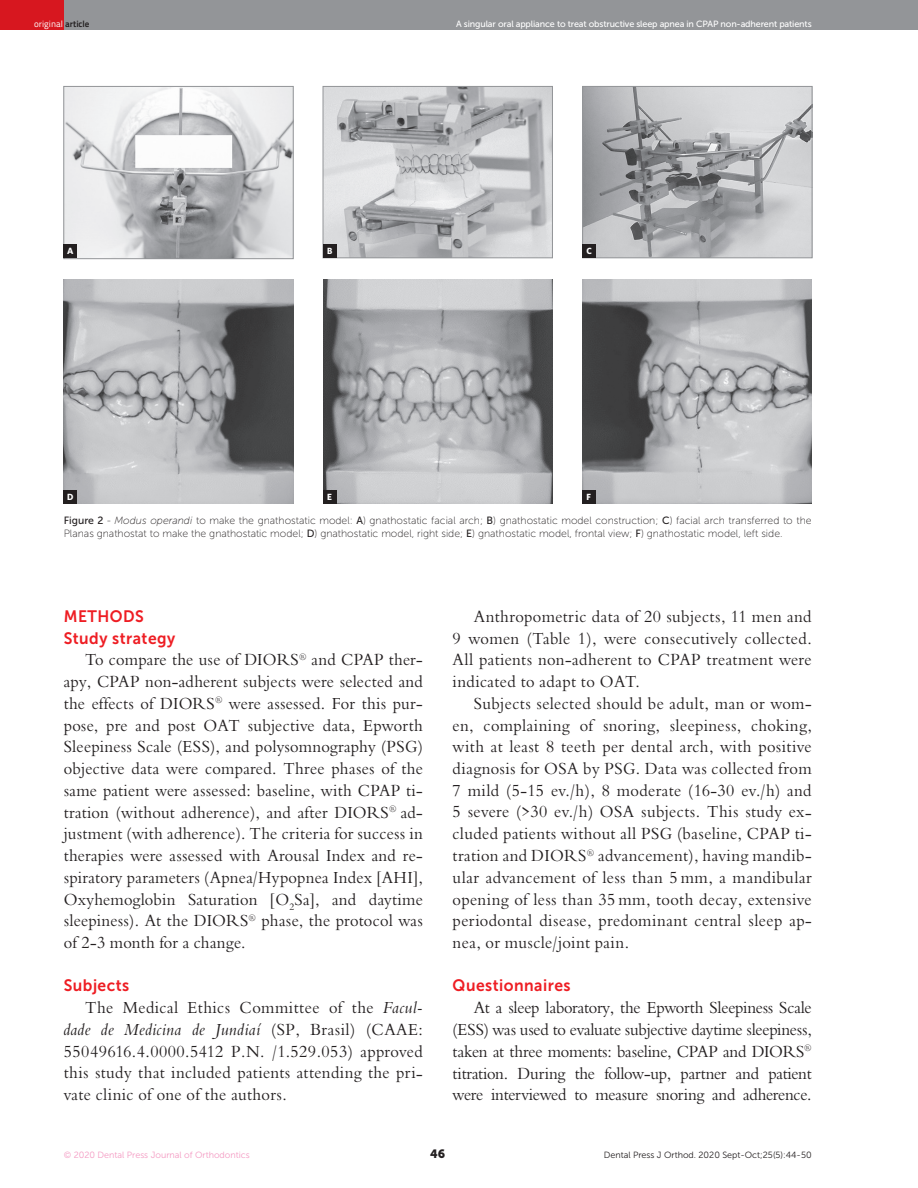
<style>
.page{position:relative;width:918px;height:1188px;background:#fff}
.page>*{position:absolute;margin:0;border:0;box-sizing:border-box;transform-origin:0 0}
.t1{font:16.5px/21.8px "Bergamo Std";letter-spacing:.02em;color:#231f20;text-align:justify;scale:.95 1}
.t2{font:16.5px/21.8px "Museo Sans 700";letter-spacing:.03em;color:#ee1d23;scale:.95 1}
.t3{font:12px "Museo Sans 900";color:#231f20}
.t4{font:10.5px/12.6px "Museo Sans 100";color:#231f20}
.t5{font:9px "Museo Sans 500";letter-spacing:-.015em;color:#fff}
.t6{font:9px "Museo Sans 300";color:#231f20}
.t7{font:9px "Museo Sans 300";color:#f499c2}
.t8{font:9px "Titillium Text 22 L";color:#fff}
.t9{font:700 9px "Whitney";color:#fff}
.s1{font-weight:700;color:#231f20}
.s2{font-family:"Museo Sans 500"}
.s3{font-style:italic}
</style>
<div class="page">
<div style="left:0;top:0;width:918px;height:30px;background:#939598"></div>
<div style="left:0;top:0;width:64px;height:30px;background:#d7171f"></div>
<img style="left:65px;top:88px;width:227px;height:169px">
<div style="left:63px;top:86px;width:231px;height:173px;border:1px solid #939598"></div>
<img style="left:325px;top:88px;width:226px;height:168px">
<div style="left:323px;top:86px;width:230px;height:172px;border:1px solid #939598"></div>
<img style="left:584px;top:88px;width:226px;height:168px">
<div style="left:582px;top:86px;width:230px;height:172px;border:1px solid #939598"></div>
<img style="left:64px;top:280px;width:229px;height:224px">
<img style="left:323px;top:280px;width:229px;height:224px">
<img style="left:582px;top:280px;width:230px;height:224px">
<div style="left:64px;top:245px;width:13px;height:13px;background:#231f20"></div>
<div style="left:64px;top:491px;width:13px;height:13px;background:#231f20"></div>
<div style="left:323px;top:245px;width:13px;height:13px;background:#231f20"></div>
<div style="left:583px;top:245px;width:13px;height:13px;background:#231f20"></div>
<div style="left:323px;top:491px;width:13px;height:13px;background:#231f20"></div>
<div style="left:582px;top:491px;width:14px;height:13px;background:#231f20"></div>
<p class="t8" style="left:34px;top:17px;width:57px">original <span class="s1">article</span></p>
<p class="t5" style="left:456px;top:19px;width:357px">A singular oral appliance to treat obstructive sleep apnea in CPAP non-adherent patients</p>
<p class="t9" style="left:67px;top:246px;width:8px">A</p>
<p class="t9" style="left:67px;top:492px;width:8px">D</p>
<p class="t9" style="left:327px;top:246px;width:7px">B</p>
<p class="t9" style="left:587px;top:246px;width:7px">C</p>
<p class="t9" style="left:327px;top:492px;width:6px">E</p>
<p class="t9" style="left:587px;top:492px;width:6px">F</p>
<p class="t4" style="left:64px;top:515px;width:749px"><span class="s2">Figure 2</span> - <span class="s3">Modus operandi</span> to make the gnathostatic model: <span class="s2">A</span>) gnathostatic facial arch; <span class="s2">B</span>) gnathostatic model construction; <span class="s2">C</span>) facial arch transferred to the<br>Planas gnathostat to make the gnathostatic model; <span class="s2">D</span>) gnathostatic model, right side; <span class="s2">E</span>) gnathostatic model, frontal view; <span class="s2">F</span>) gnathostatic model, left side.</p>
<p class="t2" style="left:64px;top:605px;width:119px">METHODS<br>Study strategy</p>
<p class="t1" style="left:64px;top:649px;width:380px;text-indent:21px">To compare the use of DIORS<sup>®</sup> and CPAP ther&shy;apy, CPAP non-adherent subjects were selected and the effects of DIORS<sup>®</sup> were assessed. For this pur&shy;pose, pre and post OAT subjective data, Epworth Sleepiness Scale (ESS), and polysomnography (PSG) objective data were compared. Three phases of the same patient were assessed: baseline, with CPAP ti&shy;tration (without adherence), and after DIORS<sup>®</sup> ad&shy;justment (with adherence). The criteria for success in therapies were assessed with Arousal Index and re&shy;spiratory parameters (Apnea/Hypopnea Index [AHI], Oxyhemoglobin Saturation [O<sub>2</sub>Sa], and daytime sleepiness). At the DIORS<sup>®</sup> phase, the protocol was of 2-3 month for a change.</p>
<p class="t2" style="left:64px;top:975px;width:70px">Subjects</p>
<p class="t1" style="left:64px;top:997px;width:379px;text-indent:21px">The Medical Ethics Committee of the <span class="s3">Facul&shy;dade de Medicina de Jundiaí</span> (SP, Brasil) (CAAE:<br>55049616.4.0000.5412 P.N. /1.529.053) approved this study that included patients attending the pri&shy;vate clinic of one of the authors.</p>
<p class="t1" style="left:453px;top:605px;width:379px;text-indent:21px">Anthropometric data of 20 subjects, 11 men and 9 women (Table 1), were consecutively collected.<br>All patients non-adherent to CPAP treatment were indicated to adapt to OAT.</p>
<p class="t1" style="left:453px;top:692px;width:380px;text-indent:21px">Subjects selected should be adult, man or wom&shy;en, complaining of snoring, sleepiness, choking, with at least 8 teeth per dental arch, with positive diagnosis for OSA by PSG. Data was collected from 7 mild (5-15 ev./h), 8 moderate (16-30 ev./h) and 5 severe (&gt;30 ev./h) OSA subjects. This study ex&shy;cluded patients without all PSG (baseline, CPAP ti&shy;tration and DIORS<sup>®</sup> advancement), having mandib&shy;ular advancement of less than 5 mm, a mandibular opening of less than 35 mm, tooth decay, extensive periodontal disease, predominant central sleep ap&shy;nea, or muscle/joint pain.</p>
<p class="t2" style="left:453px;top:975px;width:126px">Questionnaires</p>
<p class="t1" style="left:453px;top:997px;width:380px;text-indent:21px">At a sleep laboratory, the Epworth Sleepiness Scale (ESS) was used to evaluate subjective daytime sleepiness, taken at three moments: baseline, CPAP and DIORS<sup>® </sup>titration. During the follow-up, partner and patient were interviewed to measure snoring and adherence.</p>
<p class="t7" style="left:64px;top:1150px;width:188px">© 2020 Dental Press Journal of Orthodontics</p>
<p class="t3" style="left:430px;top:1147px;width:17px">46</p>
<p class="t6" style="left:604px;top:1150px;width:210px">Dental Press J Orthod. 2020 Sept-Oct;25(5):44-50</p>
</div>
